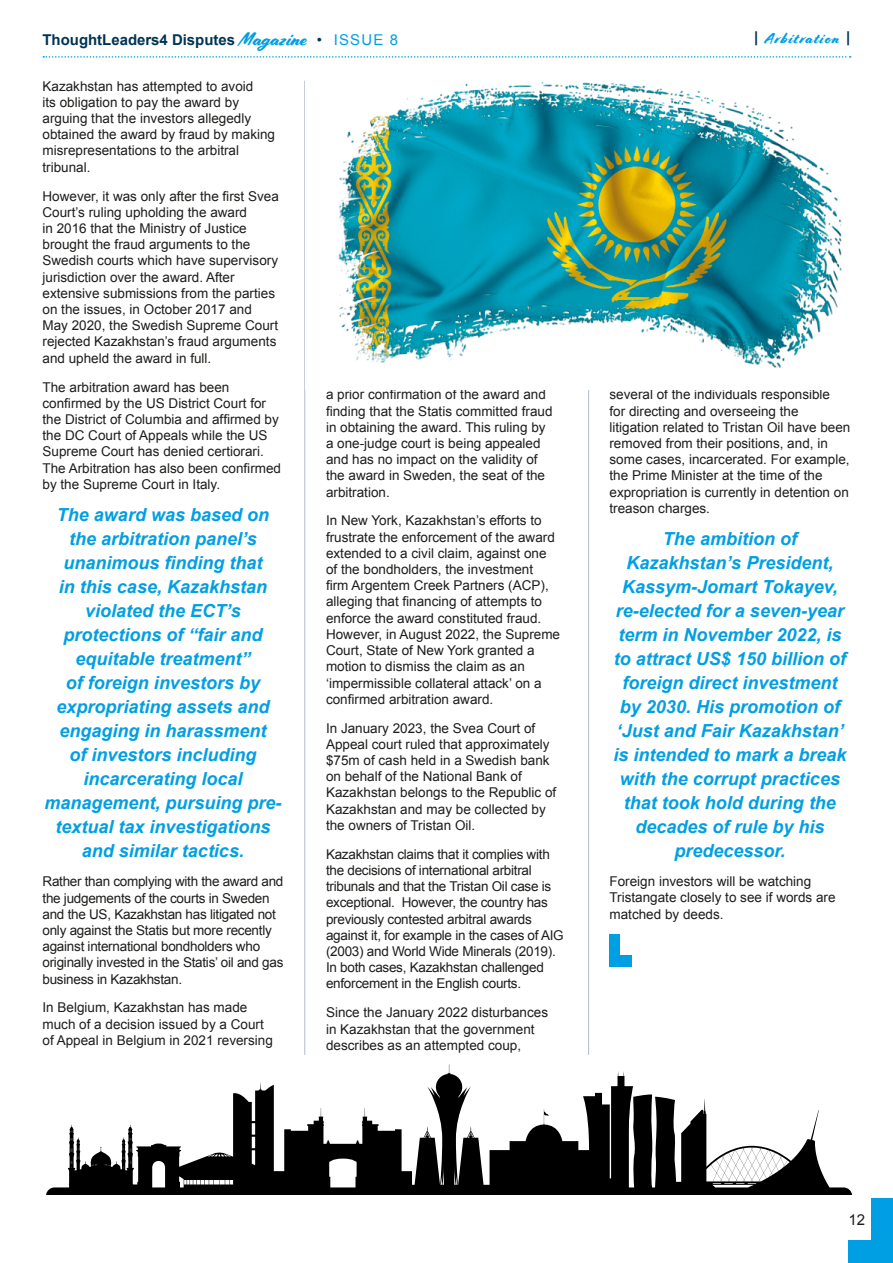
<style>
.page{position:relative;width:893px;height:1263px;background:#fff}
.page>*{position:absolute;margin:0;border:0;box-sizing:border-box;transform-origin:0 0}
.t1{font:italic 700 18px/24px "Arial";color:#009fe3;text-align:center}
.t2{font:700 15px "Arial";color:#003452}
.t3{font:15px "Cortado";letter-spacing:.08em;color:#009fe3}
.t4{font:15px "Arial";color:#1d1d1b}
.t5{font:13.5px/16.2px "Arial";color:#1d1d1b}
.t6{font:13.5px/16.2px "Arial";letter-spacing:-.02em;color:#1d1d1b}
.s1{font-family:"Cortado";font-weight:400;font-size:18.6px;color:#009fe3}
.s2{font-weight:400}
.s3{font-weight:400;color:#009fe3}
.s4{font-family:"Arial";font-weight:700;color:#003452}
</style>
<div class="page">
<svg style="left:43px;top:56px;width:808px;height:2px"></svg>
<div style="left:872px;top:1198px;width:21px;height:65px;background:#009fe3"></div>
<div style="left:848px;top:1241px;width:45px;height:22px;background:#009fe3"></div>
<div style="left:609px;top:934px;width:11px;height:33px;background:#009fe3"></div>
<div style="left:609px;top:956px;width:23px;height:11px;background:#009fe3"></div>
<hr style="left:304px;top:81px;width:1px;height:1116px;background:#b3bdcd">
<hr style="left:588px;top:81px;width:1px;height:1116px;background:#b3bdcd">
<div style="left:1px;top:1055px;width:861px;height:153px;background:#fff"></div>
<svg style="left:46px;top:1064px;width:806px;height:131px"></svg>
<img style="left:338px;top:81px;width:504px;height:308px">
<p class="t2" style="left:43px;top:29px;width:357px">ThoughtLeaders4 Disputes <span class="s1">Magazine</span> <span class="s2">•</span> <span class="s3">ISSUE 8</span></p>
<p class="t5" style="left:43px;top:78px;width:234px">Kazakhstan has attempted to avoid<br>its obligation to pay the award by arguing that the investors allegedly obtained the award by fraud by making misrepresentations to the arbitral tribunal.</p>
<p class="t5" style="left:43px;top:188px;width:238px">However, it was only after the first Svea Court’s ruling upholding the award<br>in 2016 that the Ministry of Justice brought the fraud arguments to the Swedish courts which have supervisory jurisdiction over the award. After extensive submissions from the parties on the issues, in October 2017 and May 2020, the Swedish Supreme Court rejected Kazakhstan’s fraud arguments and upheld the award in full.</p>
<p class="t5" style="left:43px;top:379px;width:240px">The arbitration award has been confirmed by the US District Court for the District of Columbia and affirmed by the DC Court of Appeals while the US Supreme Court has denied certiorari.<br>The Arbitration has also been confirmed by the Supreme Court in Italy.</p>
<p class="t1" style="left:44px;top:504px;width:239px">The award was based on the arbitration panel’s unanimous finding that<br>in this case, Kazakhstan violated the ECT’s protections of “fair and equitable treatment”<br>of foreign investors by expropriating assets and engaging in harassment<br>of investors including incarcerating local management, pursuing pre&shy;textual tax investigations and similar tactics.</p>
<p class="t6" style="left:43px;top:873px;width:242px">Rather than complying with the award and the judgements of the courts in Sweden and the US, Kazakhstan has litigated not only against the Statis but more recently against international bondholders who originally invested in the Statis’ oil and gas business in Kazakhstan.</p>
<p class="t5" style="left:43px;top:1000px;width:232px">In Belgium, Kazakhstan has made much of a decision issued by a Court of Appeal in Belgium in 2021 reversing</p>
<p class="t5" style="left:326px;top:387px;width:228px">a prior confirmation of the award and finding that the Statis committed fraud in obtaining the award. This ruling by a one-judge court is being appealed and has no impact on the validity of the award in Sweden, the seat of the arbitration.</p>
<p class="t5" style="left:326px;top:513px;width:236px">In New York, Kazakhstan’s efforts to frustrate the enforcement of the award extended to a civil claim, against one of the bondholders, the investment<br>firm Argentem Creek Partners (ACP), alleging that financing of attempts to enforce the award constituted fraud.<br>However, in August 2022, the Supreme Court, State of New York granted a motion to dismiss the claim as an ‘impermissible collateral attack’ on a confirmed arbitration award.</p>
<p class="t5" style="left:326px;top:720px;width:232px">In January 2023, the Svea Court of Appeal court ruled that approximately $75m of cash held in a Swedish bank on behalf of the National Bank of Kazakhstan belongs to the Republic of Kazakhstan and may be collected by the owners of Tristan Oil.</p>
<p class="t6" style="left:326px;top:846px;width:239px">Kazakhstan claims that it complies with the decisions of international arbitral tribunals and that the Tristan Oil case is exceptional. However, the country has previously contested arbitral awards against it, for example in the cases of AIG (2003) and World Wide Minerals (2019).<br>In both cases, Kazakhstan challenged enforcement in the English courts.</p>
<p class="t5" style="left:326px;top:1005px;width:224px">Since the January 2022 disturbances in Kazakhstan that the government describes as an attempted coup,</p>
<p class="t3" style="left:754px;top:30px;width:98px"><span class="s4">|</span> Arbitration <span class="s4">|</span></p>
<p class="t5" style="left:609px;top:387px;width:242px">several of the individuals responsible<br>for directing and overseeing the litigation related to Tristan Oil have been removed from their positions, and, in some cases, incarcerated. For example, the Prime Minister at the time of the expropriation is currently in detention on treason charges.</p>
<p class="t1" style="left:613px;top:528px;width:235px">The ambition of<br>Kazakhstan’s President,<br>Kassym-Jomart Tokayev, re-elected for a seven-year term in November 2022, is to attract US$ 150 billion of foreign direct investment by 2030. His promotion of ‘Just and Fair Kazakhstan’ is intended to mark a break with the corrupt practices that took hold during the decades of rule by his predecessor.</p>
<p class="t5" style="left:609px;top:873px;width:228px">Foreign investors will be watching<br>Tristangate closely to see if words are matched by deeds.</p>
<p class="t4" style="left:848px;top:1210px;width:18px">12</p>
</div>
